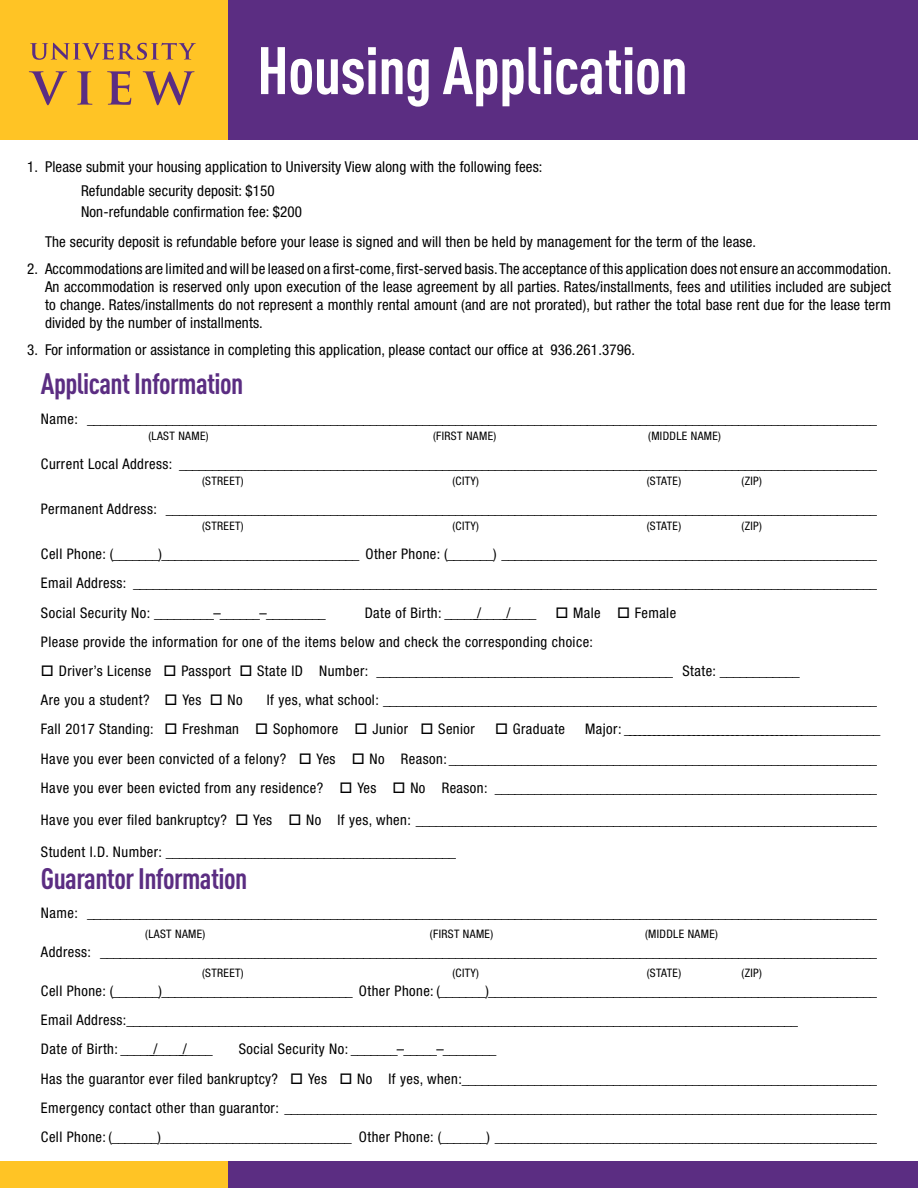
<style>
.page{position:relative;width:918px;height:1188px;background:#fff}
.page>*{position:absolute;margin:0;border:0;box-sizing:border-box;transform-origin:0 0}
.t1{font:700 condensed 66px "DIN Pro";letter-spacing:-.01em;color:#fff}
.t2{font:700 condensed 29.25px "DIN Pro";letter-spacing:-.02em;color:#5b2d82}
.t3{font:condensed 15px/18px "Helvetica Neue LT Std";letter-spacing:.01em;color:#000}
.t4{font:condensed 14.55px/29.2px "Helvetica Neue LT Std";letter-spacing:.03em;color:#000}
.t5{font:condensed 11.7px "Helvetica Neue LT Std";letter-spacing:.03em;color:#000}
</style>
<div class="page">
<div style="left:228px;top:1161px;width:690px;height:27px;background:#5b2d82"></div>
<div style="left:0;top:1161px;width:228px;height:27px;background:#ffc425"></div>
<div style="left:0;top:0;width:228px;height:140px;background:#ffc425"></div>
<div style="left:228px;top:0;width:690px;height:140px;background:#5b2d82"></div>
<svg style="left:29px;top:71px;width:38px;height:34px"></svg>
<svg style="left:77px;top:71px;width:15px;height:34px"></svg>
<svg style="left:107px;top:71px;width:24px;height:34px"></svg>
<svg style="left:143px;top:71px;width:52px;height:34px"></svg>
<svg style="left:30px;top:43px;width:166px;height:17px"></svg>
<h1 class="t1" style="left:257px;top:21px;width:432px">Housing Application</h1>
<p class="t3" style="left:81px;top:154px;width:463px;line-height:24px;text-indent:-54px">1. Please submit your housing application to University View along with the following fees:<br>Refundable security deposit: $150</p>
<p class="t3" style="left:45px;top:196px;width:713px;line-height:30px;text-indent:36px">Non-refundable confirmation fee: $200<br>The security deposit is refundable before your lease is signed and will then be held by management for the term of the lease.</p>
<p class="t3" style="left:45px;top:259px;width:848px;text-align:justify;text-indent:-18px">2. Accommodations are limited and will be leased on a first-come, first-served basis. The acceptance of this application does not ensure an accommodation.<br>An accommodation is reserved only upon execution of the lease agreement by all parties. Rates/installments, fees and utilities included are subject to change. Rates/installments do not represent a monthly rental amount (and are not prorated), but rather the total base rent due for the lease term divided by the number of installments.</p>
<p class="t3" style="left:27px;top:340px;width:610px">3. For information or assistance in completing this application, please contact our office at 936.261.3796.</p>
<h2 class="t2" style="left:41px;top:362px;width:204px">Applicant Information</h2>
<p class="t4" style="left:41px;top:404px;width:838px">Name: ________________________________________________________________________________________________________________________</p>
<p class="t5" style="left:148px;top:429px;width:62px">(LAST NAME)</p>
<p class="t5" style="left:433px;top:429px;width:65px">(FIRST NAME)</p>
<p class="t5" style="left:648px;top:429px;width:74px">(MIDDLE NAME)</p>
<p class="t4" style="left:41px;top:449px;width:838px">Current Local Address: __________________________________________________________________________________________________________</p>
<p class="t5" style="left:202px;top:474px;width:43px">(STREET)</p>
<p class="t5" style="left:452px;top:474px;width:28px">(CITY)</p>
<p class="t5" style="left:647px;top:474px;width:36px">(STATE)</p>
<p class="t5" style="left:742px;top:474px;width:22px">(ZIP)</p>
<p class="t4" style="left:41px;top:494px;width:838px">Permanent Address: ____________________________________________________________________________________________________________</p>
<p class="t5" style="left:202px;top:519px;width:43px">(STREET)</p>
<p class="t5" style="left:452px;top:519px;width:28px">(CITY)</p>
<p class="t5" style="left:647px;top:519px;width:36px">(STATE)</p>
<p class="t5" style="left:742px;top:519px;width:22px">(ZIP)</p>
<p class="t4" style="left:41px;top:539px;width:838px;text-align:justify">Cell Phone: (_______)______________________________ Other Phone: (_______) _________________________________________________________ Email Address: _________________________________________________________________________________________________________________ Social Security No: _________–______–_________</p>
<p class="t4" style="left:41px;top:598px;width:637px;text-indent:514px">□ Male □ Female<br>Please provide the information for one of the items below and check the corresponding choice:</p>
<p class="t4" style="left:41px;top:656px;width:760px">□ Driver’s License □ Passport □ State ID Number: _____________________________________________ State: ____________<br>Are you a student? □ Yes □ No</p>
<p class="t4" style="left:365px;top:598px;width:173px">Date of Birth: _____/_____/_____</p>
<p class="t4" style="left:41px;top:685px;width:838px;text-indent:226px">If yes, what school: ___________________________________________________________________________<br>Fall 2017 Standing: □ Freshman □ Sophomore □ Junior □ Senior</p>
<p class="t4" style="left:495px;top:715px;width:72px">□ Graduate</p>
<p class="t4" style="left:41px;top:715px;width:841px;text-indent:544px">M a j o r : ____________ ____________ ____________ ____________<br>Have you ever been convicted of a felony? □ Yes □ No Reason: _________________________________________________________________<br>Have you ever been evicted from any residence? □ Yes □ No Reason: __________________________________________________________</p>
<p class="t4" style="left:41px;top:805px;width:838px">Have you ever filed bankruptcy? □ Yes □ No If yes, when: ______________________________________________________________________</p>
<p class="t4" style="left:41px;top:837px;width:417px">Student I.D. Number: ____________________________________________</p>
<h2 class="t2" style="left:41px;top:857px;width:208px">Guarantor Information</h2>
<p class="t4" style="left:41px;top:898px;width:838px">Name: ________________________________________________________________________________________________________________________</p>
<p class="t5" style="left:145px;top:927px;width:62px">(LAST NAME)</p>
<p class="t5" style="left:430px;top:927px;width:65px">(FIRST NAME)</p>
<p class="t5" style="left:645px;top:927px;width:74px">(MIDDLE NAME)</p>
<p class="t4" style="left:41px;top:937px;width:838px">Address: ______________________________________________________________________________________________________________________</p>
<p class="t5" style="left:202px;top:966px;width:43px">(STREET)</p>
<p class="t5" style="left:452px;top:966px;width:28px">(CITY)</p>
<p class="t5" style="left:647px;top:966px;width:36px">(STATE)</p>
<p class="t5" style="left:742px;top:966px;width:22px">(ZIP)</p>
<p class="t4" style="left:41px;top:976px;width:838px">Cell Phone: (_______)_____________________________ Other Phone: (_______)___________________________________________________________<br>Email Address:______________________________________________________________________________________________________<br>Date of Birth: _____/_____/_____</p>
<p class="t4" style="left:41px;top:1035px;width:838px;text-indent:198px">Social Security No: _______–_____–________<br>Has the guarantor ever filed bankruptcy? □ Yes □ No If yes, when:_______________________________________________________________ Emergency contact other than guarantor: __________________________________________________________________________________________ Cell Phone: (_______)_____________________________ Other Phone: (_______) __________________________________________________________</p>
</div>
